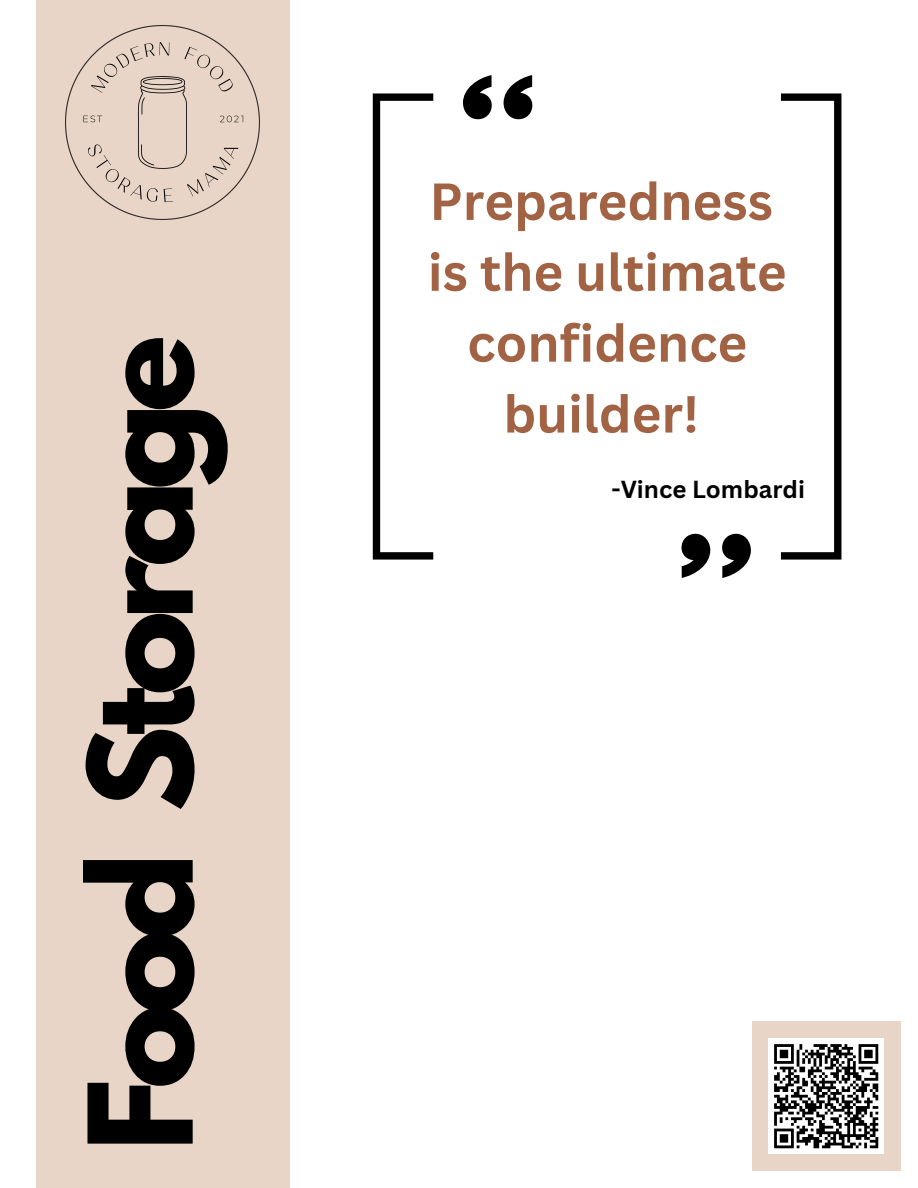
<style>
.page{position:relative;width:918px;height:1188px;background:#fff}
.page>*{position:absolute;margin:0;border:0;box-sizing:border-box;transform-origin:0 0}
.t1{font:700 127.5px "League Spartan";letter-spacing:-.075em;color:#000}
.t2{font:700 51px "Canva Sans";color:#a26244}
.t3{font:700 24px "Canva Sans";color:#000}
</style>
<div class="page">
<div style="left:36px;top:0;width:253px;height:1188px;background:#e8d5c7"></div>
<img style="left:65px;top:0;width:225px;height:262px">
<div style="left:752px;top:1021px;width:148px;height:150px;background:#e8d5c7"></div>
<svg style="left:504px;top:75px;width:28px;height:44px"></svg>
<svg style="left:463px;top:75px;width:29px;height:44px"></svg>
<svg style="left:682px;top:534px;width:28px;height:44px"></svg>
<svg style="left:722px;top:534px;width:29px;height:44px"></svg>
<svg style="left:373px;top:93px;width:60px;height:467px"></svg>
<svg style="left:781px;top:93px;width:60px;height:467px"></svg>
<div style="left:768px;top:1038px;width:116px;height:116px;background:#fff"></div>
<svg style="left:774px;top:1044px;width:105px;height:105px"></svg>
<p class="t1" style="left:78px;top:1151px;width:818px;rotate:-90deg">Food Storage</p>
<p class="t2" style="left:429px;top:165px;width:345px">Preparedness</p>
<p class="t2" style="left:428px;top:236px;width:360px">is the ultimate</p>
<p class="t2" style="left:467px;top:307px;width:282px">confidence</p>
<p class="t2" style="left:503px;top:378px;width:197px">builder!</p>
<p class="t3" style="left:611px;top:472px;width:195px">-Vince Lombardi</p>
</div>
